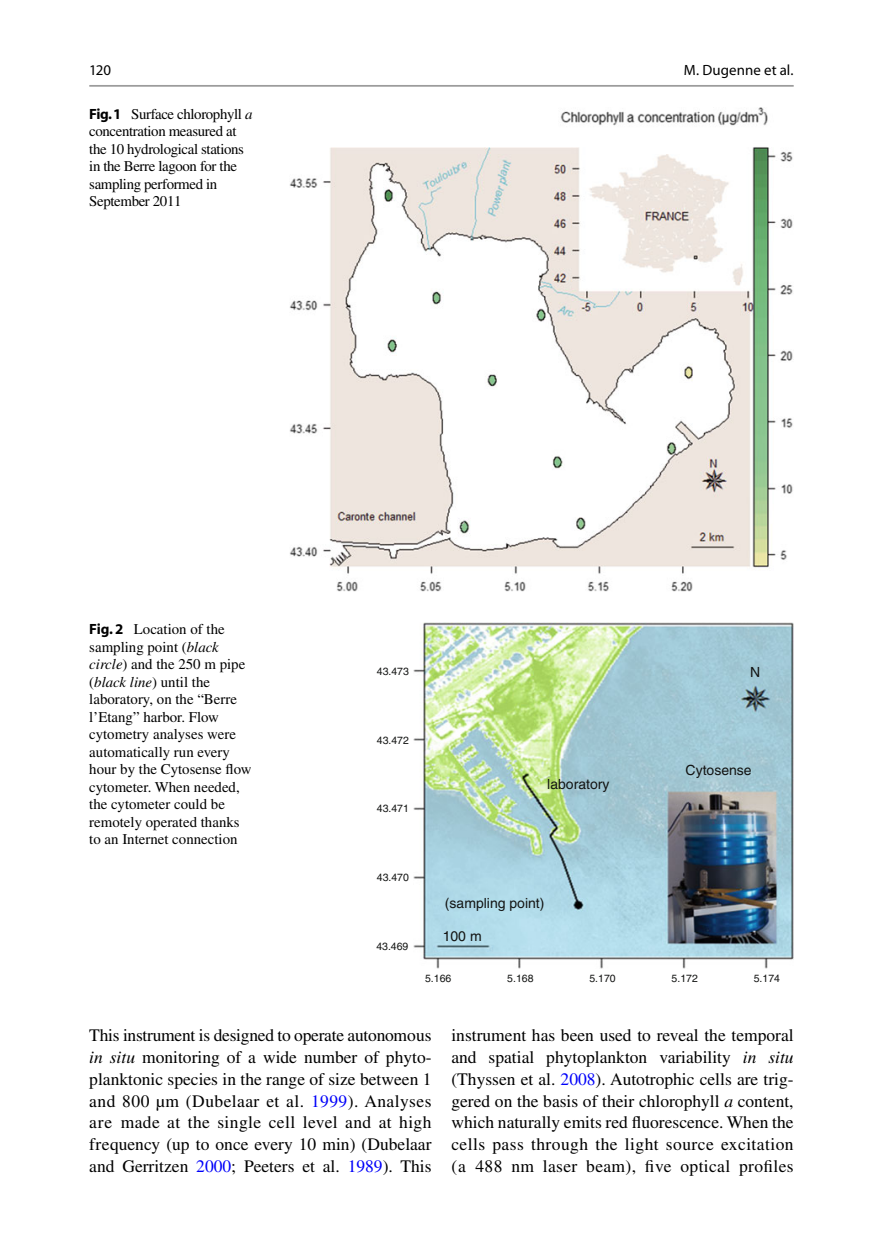
<style>
.page{position:relative;width:883px;height:1260px;background:#fff}
.page>*{position:absolute;margin:0;border:0;box-sizing:border-box;transform-origin:0 0}
.t1{font:17.5px/21.9px "Jplsvq Bmkkcc Times";letter-spacing:.005em;color:#000;text-align:justify}
.t2{font:14.88px/17.5px "Jplsvq Bmkkcc Times";color:#000}
.t3{font:14.88px/17.5px "Jplsvq Bmkkcc Times";letter-spacing:-.025em;color:#000}
.t4{font:14.88px "Tgmrnn Rwyqqs Myriad";letter-spacing:.01em;color:#000}
.t5{font:14px "Bstvpf Krxsrc Helvetica";color:#131413}
.t6{font:10.5px "Bstvpf Krxsrc Helvetica";color:#131413}
.s1{font-family:"Ysnlpf Mcfwdf Myriad";font-weight:700}
.s2{font-family:"Kqspss Tsntkd Times";font-style:italic}
.s3{color:#0000fa}
</style>
<div class="page">
<img style="left:290px;top:107px;width:503px;height:484px">
<img style="left:413px;top:623px;width:381px;height:345px">
<hr style="left:89px;top:85px;width:705px;height:2px;background:#9c9c9c">
<p class="t4" style="left:89px;top:64px;width:23px">120</p>
<p class="t3" style="left:89px;top:106px;width:165px"><span class="s1">Fig. 1</span> Surface chlorophyll <span class="s2">a </span>concentration measured at the 10 hydrological stations in the Berre lagoon for the sampling performed in<br>September 2011</p>
<p class="t4" style="left:684px;top:64px;width:111px">M. Dugenne et al.</p>
<p class="t2" style="left:89px;top:622px;width:164px"><span class="s1">Fig. 2</span> Location of the sampling point ( <span class="s2">black circle</span> ) and the 250 m pipe ( <span class="s2">black line</span> ) until the laboratory, on the “Berre l’Etang” harbor. Flow cytometry analyses were automatically run every hour by the Cytosense flow cytometer. When needed, the cytometer could be remotely operated thanks to an Internet connection</p>
<p class="t6" style="left:377px;top:667px;width:34px">43.473</p>
<p class="t6" style="left:377px;top:736px;width:34px">43.472</p>
<p class="t6" style="left:377px;top:805px;width:34px">43.471</p>
<p class="t5" style="left:547px;top:779px;width:64px">laboratory</p>
<p class="t5" style="left:750px;top:667px;width:12px">N</p>
<p class="t5" style="left:686px;top:765px;width:68px">Cytosense</p>
<p class="t6" style="left:377px;top:873px;width:34px">43.470</p>
<p class="t6" style="left:376px;top:942px;width:34px">43.469</p>
<p class="t5" style="left:445px;top:898px;width:101px">(sampling point)</p>
<p class="t5" style="left:443px;top:931px;width:40px">100 m</p>
<p class="t6" style="left:425px;top:974px;width:28px">5.166</p>
<p class="t6" style="left:507px;top:974px;width:28px">5.168</p>
<p class="t6" style="left:589px;top:974px;width:28px">5.170</p>
<p class="t6" style="left:672px;top:974px;width:28px">5.172</p>
<p class="t6" style="left:754px;top:974px;width:28px">5.174</p>
<p class="t1" style="left:89px;top:1026px;width:344px">This instrument is designed to operate autonomous <span class="s2">in situ</span> monitoring of a wide number of phyto&shy;planktonic species in the range of size between 1 and 800 µm (Dubelaar et al. <span class="s3">1999</span> ). Analyses are made at the single cell level and at high frequency (up to once every 10 min) (Dubelaar and Gerritzen <span class="s3">2000</span> ; Peeters et al. <span class="s3">1989</span> ). This</p>
<p class="t1" style="left:451px;top:1026px;width:344px">instrument has been used to reveal the temporal and spatial phytoplankton variability <span class="s2">in situ </span>(Thyssen et al. <span class="s3">2008</span> ). Autotrophic cells are trig&shy;gered on the basis of their chlorophyll <span class="s2">a</span> content, which naturally emits red fluorescence. When the cells pass through the light source excitation (a 488 nm laser beam), five optical profiles</p>
</div>
